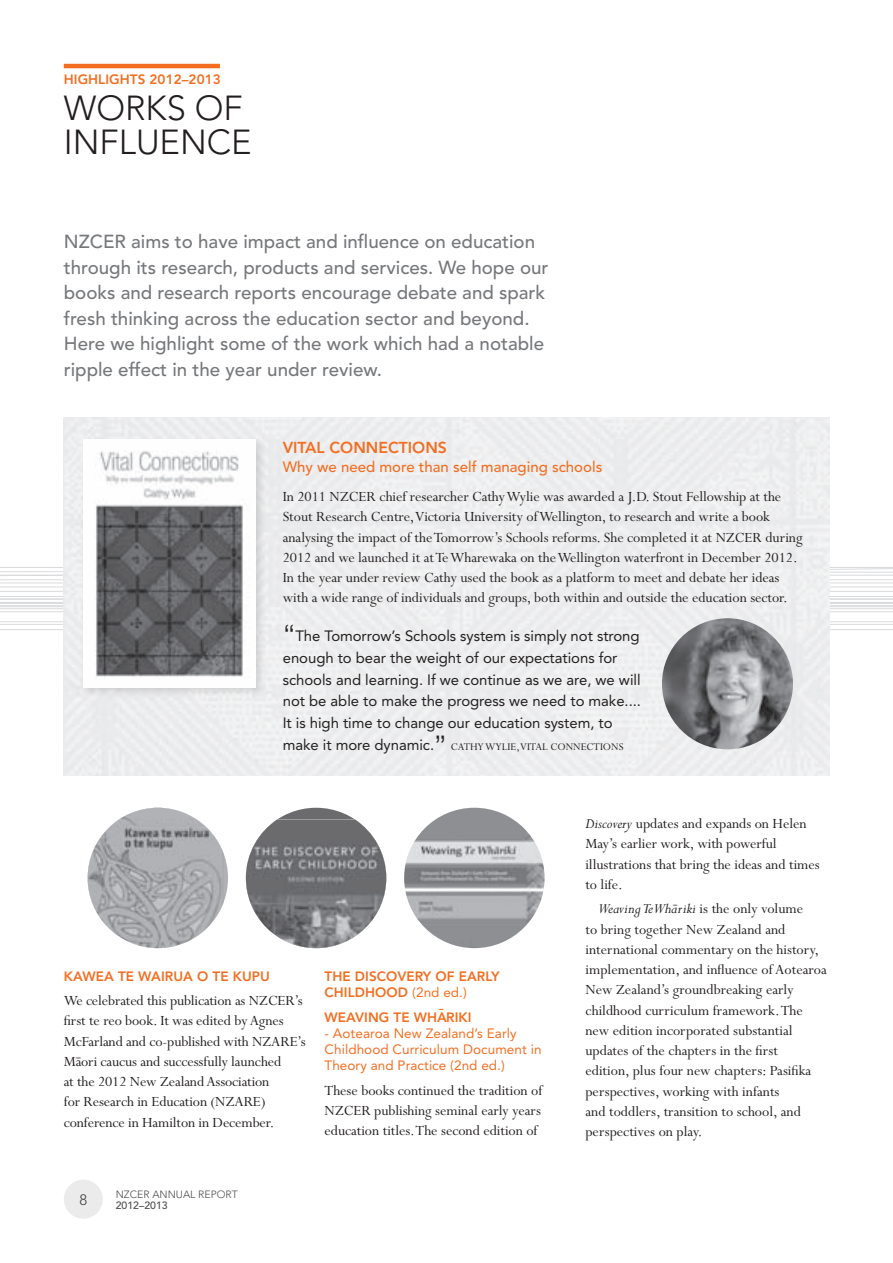
<style>
.page{position:relative;width:893px;height:1263px;background:#fff}
.page>*{position:absolute;margin:0;border:0;box-sizing:border-box;transform-origin:0 0}
.t1{font:300 34.5px "Avenir";color:#231f20}
.t2{font:500 18.75px/25.5px "Avenir";color:#76787b}
.t3{font:15.75px/20.2px "Perpetua";letter-spacing:-.005em;color:#231f20}
.t4{font:800 15.75px "Avenir";color:#f36e21}
.t5{font:500 15px "Avenir";color:#f36e21}
.t6{font:300 15px "Avenir";color:#4b4c4d}
.t7{font:14.85px/21.8px "Avenir";letter-spacing:-.005em;color:#231f20}
.t8{font:800 13.5px/16.5px "Avenir";letter-spacing:.005em;color:#f36e21}
.t9{font:13.5px/16.2px "Avenir";letter-spacing:.005em;color:#f36e21}
.t10{font:11.4px "Perpetua";letter-spacing:-.005em;color:#231f20}
.t11{font:300 10.5px "Avenir";color:#4b4c4d}
.t12{font:500 10.5px "Avenir";color:#4b4c4d}
.s1{font-family:"Helvetica";font-weight:300;font-size:32.55px}
.s2{font-weight:400}
.s3{font-style:italic}
</style>
<div class="page">
<div style="left:64px;top:1179px;width:39px;height:40px;background:#ecebeb;border-radius:50%"></div>
<svg style="left:0;top:528px;width:893px;height:290px"></svg>
<div style="left:64px;top:417px;width:765px;height:358px;background:#ededef"></div>
<hr style="left:64px;top:64px;width:156px;height:4px;background:#f36e21">
<div style="left:246px;top:808px;width:140px;height:140px;background:#6b6b6e;border-radius:50%"></div>
<img style="left:246px;top:819px;width:140px;height:129px">
<svg style="left:404px;top:808px;width:141px;height:140px"></svg>
<svg style="left:88px;top:808px;width:135px;height:140px"></svg>
<div style="left:80px;top:436px;width:186px;height:262px;background:#231f20;opacity:.15"></div>
<img style="left:83px;top:440px;width:173px;height:247px">
<img style="left:662px;top:618px;width:131px;height:131px;border-radius:66px">
<p class="t8" style="left:64px;top:71px;width:158px">HIGHLIGHTS 2012–2013</p>
<h1 class="t1" style="left:64px;top:88px;width:28px">WOR</h1>
<h1 class="t1" style="left:146px;top:88px;width:73px">KS OF</h1>
<h1 class="t1" style="left:64px;top:122px;width:32px">INFLUENCE</h1>
<p class="t2" style="left:64px;top:229px;width:486px">NZCER aims to have impact and influence on education through its research, products and services. We hope our books and research reports encourage debate and spark fresh thinking across the education sector and beyond.<br>Here we highlight some of the work which had a notable ripple effect in the year under review.</p>
<p class="t4" style="left:283px;top:438px;width:166px">VITAL CONNECTIONS</p>
<p class="t5" style="left:283px;top:458px;width:321px">Why we need more than self managing schools</p>
<p class="t3" style="left:283px;top:487px;width:521px">In 2011 NZCER chief researcher Cathy Wylie was awarded a J.D. Stout Fellowship at the Stout Research Centre, Victoria University of Wellington, to research and write a book analysing the impact of the Tomorrow’s Schools reforms. She completed it at NZCER during 2012 and we launched it at Te Wharewaka on the Wellington waterfront in December 2012.<br>In the year under review Cathy used the book as a platform to meet and debate her ideas with a wide range of individuals and groups, both within and outside the education sector.</p>
<p class="t7" style="left:283px;top:625px;width:360px"><span class="s1">“</span>The Tomorrow’s Schools system is simply not strong enough to bear the weight of our expectations for schools and learning. If we continue as we are, we will not be able to make the progress we need to make....<br>It is high time to change our education system, to make it more dynamic.<span class="s1">”</span></p>
<p class="t10" style="left:451px;top:740px;width:8px">cath</p>
<p class="t10" style="left:478px;top:740px;width:56px">y wylie , Vital</p>
<p class="t10" style="left:550px;top:740px;width:15px">Connections</p>
<p class="t8" style="left:64px;top:967px;width:179px">KAWEA TE WAIRUA O TE KUPU</p>
<p class="t3" style="left:64px;top:991px;width:243px">We celebrated this publication as NZCER’s first te reo book. It was edited by Agnes McFarland and co-published with NZARE’s Ma¯ori caucus and successfully launched<br>at the 2012 New Zealand Association<br>for Research in Education (NZARE) conference in Hamilton in December.</p>
<p class="t8" style="left:325px;top:967px;width:176px">TH E DISCOVERY OF EARLY<br>CHI LDHOOD <span class="s2">(2nd ed.)</span></p>
<p class="t8" style="left:325px;top:1009px;width:129px">WEAVING TE WHA¯ RIKI</p>
<p class="t9" style="left:325px;top:1025px;width:218px">- Aotearoa New Zealand’s Early<br>Childhood Curriculum Document in<br>Theory and Practice (2nd ed.)</p>
<p class="t3" style="left:325px;top:1081px;width:219px;text-align:justify">These books continued the tradition of NZCER publishing seminal early years education titles. The second edition of</p>
<p class="t6" style="left:79px;top:1191px;width:9px">8</p>
<p class="t11" style="left:116px;top:1188px;width:124px">NZCER ANNUAL REPORT</p>
<p class="t12" style="left:116px;top:1199px;width:53px">2012–2013</p>
<p class="t3" style="left:585px;top:814px;width:236px"><span class="s3">Discovery</span> updates and expands on Helen<br>May’s earlier work, with powerful illustrations that bring the ideas and times to life.</p>
<p class="t3" style="left:585px;top:899px;width:243px;text-indent:13px"><span class="s3">Weaving Te Wha¯riki</span> is the only volume<br>to bring together New Zealand and international commentary on the history, implementation, and influence of Aotearoa New Zealand’s groundbreaking early childhood curriculum framework. The new edition incorporated substantial updates of the chapters in the first<br>edition, plus four new chapters: Pasifika perspectives, working with infants<br>and toddlers, transition to school, and perspectives on play.</p>
</div>
